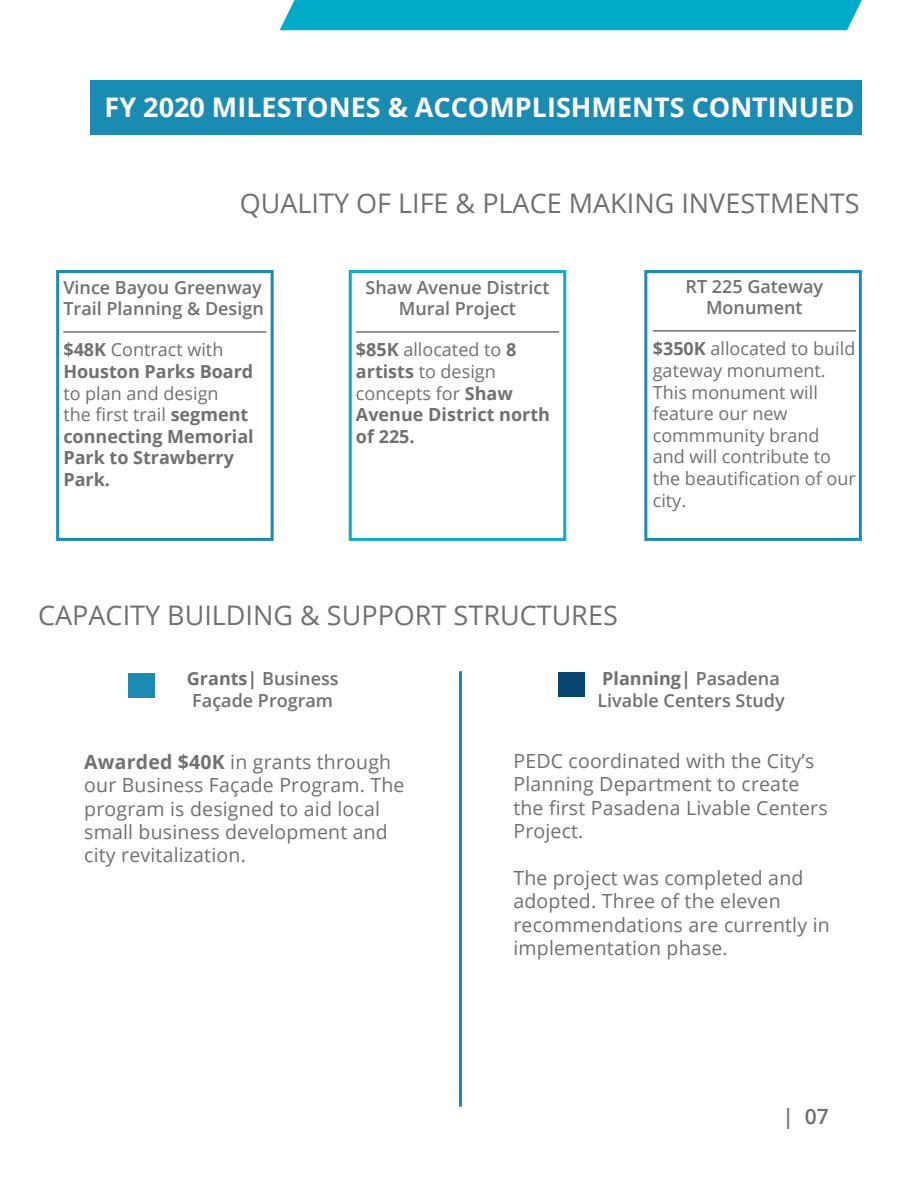
<style>
.page{position:relative;width:918px;height:1188px;background:#fff}
.page>*{position:absolute;margin:0;border:0;box-sizing:border-box;transform-origin:0 0}
.t1{font:27px "Open Sans";color:#6f7073}
.t2{font:700 27px "Open Sans";color:#fff}
.t3{font:600 21px "Open Sans";color:#6d6f72}
.t4{font:19.5px/23.4px "Open Sans";letter-spacing:.01em;color:#6f7073}
.t5{font:18px/21.6px "Open Sans";color:#6f7073}
.t6{font:600 18px/21.6px "Open Sans";color:#6f7073}
.t7{font:700 18px/21.6px "Open Sans";color:#6f7073}
.s1{font-weight:400}
.s2{font-weight:700}
</style>
<div class="page">
<div style="left:280px;top:0;width:582px;height:30px;background:#00abc7"></div>
<div style="left:91px;top:80px;width:771px;height:55px;background:#1a8bb2"></div>
<div style="left:56px;top:270px;width:218px;height:271px;border:3px solid #1a8bb1"></div>
<div style="left:349px;top:270px;width:217px;height:271px;border:3px solid #0fabc6"></div>
<div style="left:644px;top:270px;width:218px;height:271px;border:3px solid #1a8bb1"></div>
<hr style="left:63px;top:331px;width:203px;height:2px;background:#6f7073">
<hr style="left:356px;top:331px;width:203px;height:2px;background:#6f7073">
<hr style="left:653px;top:330px;width:203px;height:2px;background:#6f7073">
<hr style="left:459px;top:671px;width:3px;height:436px;background:#1a8bb1">
<div style="left:128px;top:673px;width:27px;height:25px;background:#1c8bb1"></div>
<div style="left:558px;top:672px;width:27px;height:25px;background:#08446e"></div>
<p class="t2" style="left:105px;top:88px;width:751px">FY 2020 MILESTONES &amp; ACCOMPLISHMENTS CONTINUED</p>
<p class="t1" style="left:240px;top:185px;width:621px">QUALITY OF LIFE &amp; PLACE MAKING INVESTMENTS</p>
<p class="t6" style="left:63px;top:276px;width:200px">Vince Bayou Greenway</p>
<p class="t6" style="left:63px;top:298px;width:202px">Trail Planning &amp; Design</p>
<p class="t7" style="left:63px;top:339px;width:192px">$48K <span class="s1">Contract with<br></span>Houston Parks Board <span class="s1">to plan and design<br>the first trail</span> segment connecting Memorial<br>Park to Strawberry<br>Park.</p>
<p class="t6" style="left:366px;top:276px;width:185px">Shaw Avenue District</p>
<p class="t6" style="left:399px;top:298px;width:119px">Mural Project</p>
<p class="t5" style="left:356px;top:339px;width:162px"><span class="s2">$85K</span> allocated to <span class="s2">8</span></p>
<p class="t5" style="left:356px;top:360px;width:141px"><span class="s2">artists</span> to design</p>
<p class="t7" style="left:356px;top:382px;width:196px"><span class="s1">concepts for</span> Shaw<br>Avenue District north of 225.</p>
<p class="t6" style="left:686px;top:275px;width:139px">RT 225 Gateway</p>
<p class="t6" style="left:706px;top:297px;width:98px">Monument</p>
<p class="t5" style="left:653px;top:338px;width:204px"><span class="s2">$350K</span> allocated to build gateway monument.<br>This monument will feature our new</p>
<p class="t5" style="left:653px;top:424px;width:204px">commmunity brand and will contribute to the beautification of our city.</p>
<p class="t1" style="left:38px;top:597px;width:581px">CAPACITY BUILDING &amp; SUPPORT STRUCTURES</p>
<p class="t6" style="left:187px;top:667px;width:153px"><span class="s2">Grants|</span> Business</p>
<p class="t6" style="left:192px;top:689px;width:142px">Façade Program</p>
<p class="t4" style="left:84px;top:749px;width:322px"><span class="s2">Awarded $40K</span> in grants through our Business Façade Program. The program is designed to aid local small business development and city revitalization.</p>
<p class="t6" style="left:597px;top:667px;width:189px"><span class="s2">Planning|</span> Pasadena<br>Livable Centers Study</p>
<p class="t4" style="left:513px;top:749px;width:316px">PEDC coordinated with the City’s<br>Planning Department to create the first Pasadena Livable Centers<br>Project.</p>
<p class="t4" style="left:513px;top:866px;width:292px">The project was completed and adopted. Three of the eleven</p>
<p class="t4" style="left:513px;top:912px;width:318px">recommendations are currently in implementation phase.</p>
<p class="t3" style="left:782px;top:1102px;width:48px">| 07</p>
</div>
